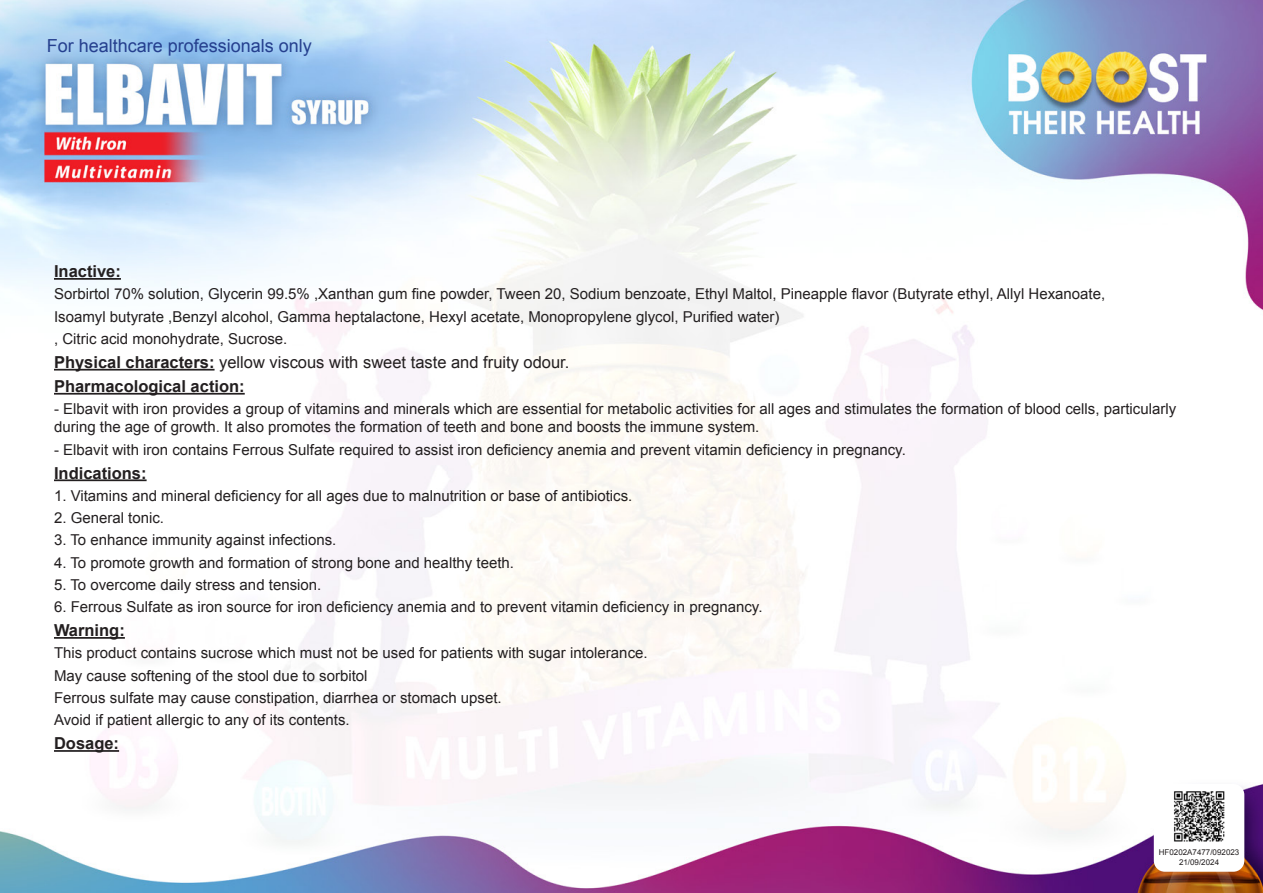
<style>
.page{position:relative;width:1263px;height:893px;background:#fff}
.page>*{position:absolute;margin:0;border:0;box-sizing:border-box;transform-origin:0 0}
.t1{font:18px "Arial";color:#253f8e}
.t2{font:16.5px/24px "Arial";color:#231f20}
.t3{font:700 16.5px "Arial";color:#231f20}
.t4{font:15px/22.2px "Arial";color:#231f20}
.t5{font:7.95px/9.6px "Arial";color:#231f20;text-align:center}
.s1{font-weight:700}
</style>
<div class="page">
<img style="left:0;top:0;width:1263px;height:893px">
<hr style="left:54px;top:278px;width:67px;height:2px;background:#231f20">
<hr style="left:54px;top:369px;width:161px;height:2px;background:#231f20">
<hr style="left:54px;top:393px;width:191px;height:2px;background:#231f20">
<hr style="left:54px;top:479px;width:93px;height:2px;background:#231f20">
<hr style="left:54px;top:637px;width:71px;height:2px;background:#231f20">
<hr style="left:54px;top:750px;width:65px;height:2px;background:#231f20">
<div style="left:1154px;top:784px;width:90px;height:88px;background:#fff;border-radius:11px"></div>
<img style="left:1174px;top:791px;width:51px;height:51px">
<p class="t1" style="left:47px;top:34px;width:267px">For healthcare professionals only</p>
<p class="t3" style="left:54px;top:260px;width:68px">Inactive:</p>
<p class="t4" style="left:54px;top:283px;width:1053px">Sorbirtol 70% solution, Glycerin 99.5% ,Xanthan gum fine powder, Tween 20, Sodium benzoate, Ethyl Maltol, Pineapple flavor (Butyrate ethyl, Allyl Hexanoate,<br>Isoamyl butyrate ,Benzyl alcohol, Gamma heptalactone, Hexyl acetate, Monopropylene glycol, Purified water)<br>, Citric acid monohydrate, Sucrose.</p>
<p class="t2" style="left:54px;top:350px;width:517px"><span class="s1">Physical characters:</span> yellow viscous with sweet taste and fruity odour.<br><span class="s1">Pharmacological action:</span></p>
<p class="t4" style="left:54px;top:400px;width:1124px;line-height:18px">- Elbavit with iron provides a group of vitamins and minerals which are essential for metabolic activities for all ages and stimulates the formation of blood cells, particularly during the age of growth. It also promotes the formation of teeth and bone and boosts the immune system.</p>
<p class="t4" style="left:54px;top:438px;width:853px">- Elbavit with iron contains Ferrous Sulfate required to assist iron deficiency anemia and prevent vitamin deficiency in pregnancy.</p>
<p class="t3" style="left:54px;top:462px;width:94px">Indications:</p>
<p class="t4" style="left:54px;top:485px;width:580px">1. Vitamins and mineral deficiency for all ages due to malnutrition or base of antibiotics.</p>
<p class="t4" style="left:54px;top:507px;width:112px">2. General tonic.</p>
<p class="t4" style="left:54px;top:529px;width:284px">3. To enhance immunity against infections.</p>
<p class="t4" style="left:54px;top:551px;width:461px">4. To promote growth and formation of strong bone and healthy teeth.</p>
<p class="t4" style="left:54px;top:574px;width:269px">5. To overcome daily stress and tension.</p>
<p class="t4" style="left:54px;top:596px;width:710px">6. Ferrous Sulfate as iron source for iron deficiency anemia and to prevent vitamin deficiency in pregnancy.</p>
<p class="t3" style="left:54px;top:619px;width:72px">Warning:</p>
<p class="t4" style="left:54px;top:642px;width:595px">This product contains sucrose which must not be used for patients with sugar intolerance.<br>May cause softening of the stool due to sorbitol<br>Ferrous sulfate may cause constipation, diarrhea or stomach upset.<br>Avoid if patient allergic to any of its contents.</p>
<p class="t3" style="left:54px;top:732px;width:67px">Dosage:</p>
<p class="t5" style="left:1159px;top:848px;width:82px">HF0202A7477/092023<br>21/09/2024</p>
</div>
